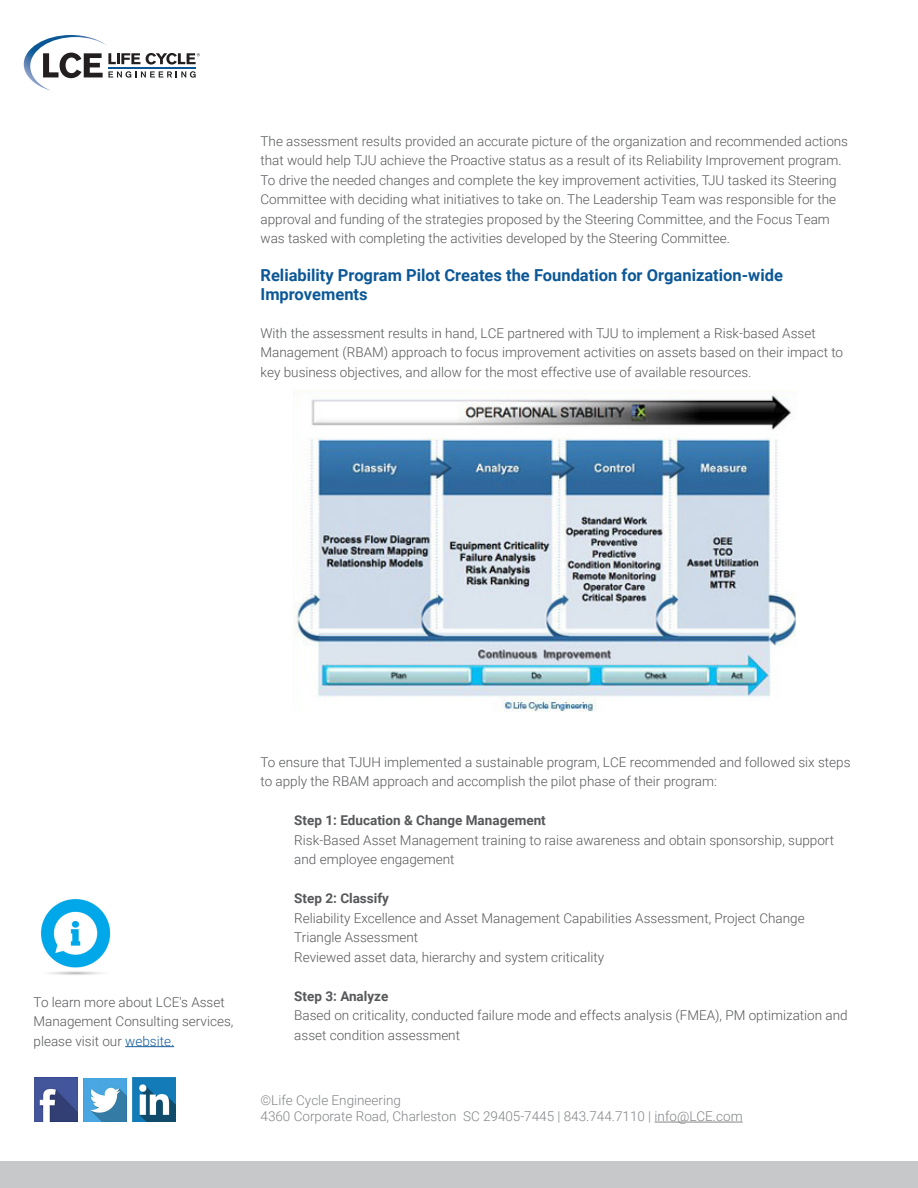
<style>
.page{position:relative;width:918px;height:1188px;background:#fff}
.page>*{position:absolute;margin:0;border:0;box-sizing:border-box;transform-origin:0 0}
.t1{font:700 16.5px/19.5px "Roboto";color:#0c5897}
.t2{font:300 13.5px/19.5px "Roboto";color:#57585a}
.t3{font:300 13.5px "Roboto";color:#828487}
.t4{font:700 13.5px "Roboto";color:#57585a}
.s1{color:#175d9e}
</style>
<div class="page">
<div style="left:0;top:1161px;width:918px;height:27px;background:#c7c8ca"></div>
<svg style="left:24px;top:35px;width:176px;height:56px"></svg>
<hr style="left:108px;top:67px;width:88px;height:1px;background:#0c5896">
<img style="left:293px;top:391px;width:504px;height:321px">
<hr style="left:655px;top:1122px;width:88px;height:1px;background:#828487">
<img style="left:40px;top:898px;width:71px;height:77px">
<img style="left:34px;top:1078px;width:43px;height:43px">
<img style="left:83px;top:1078px;width:43px;height:44px">
<img style="left:132px;top:1078px;width:44px;height:43px">
<hr style="left:125px;top:1046px;width:49px;height:1px;background:#175d9e">
<p class="t2" style="left:261px;top:131px;width:589px">The assessment results provided an accurate picture of the organization and recommended actions that would help TJU achieve the Proactive status as a result of its Reliability Improvement program.<br>To drive the needed changes and complete the key improvement activities, TJU tasked its Steering Committee with deciding what initiatives to take on. The Leadership Team was responsible for the approval and funding of the strategies proposed by the Steering Committee, and the Focus Team was tasked with completing the activities developed by the Steering Committee.</p>
<p class="t1" style="left:261px;top:265px;width:524px">Reliability Program Pilot Creates the Foundation for Organization-wide<br>Improvements</p>
<p class="t2" style="left:261px;top:323px;width:584px">With the assessment results in hand, LCE partnered with TJU to implement a Risk-based Asset<br>Management (RBAM) approach to focus improvement activities on assets based on their impact to key business objectives, and allow for the most effective use of available resources.</p>
<p class="t2" style="left:34px;top:992px;width:201px">To learn more about LCE's Asset<br>Management Consulting services, please visit our <span class="s1">website.</span></p>
<p class="t2" style="left:261px;top:752px;width:592px">To ensure that TJUH implemented a sustainable program, LCE recommended and followed six steps to apply the RBAM approach and accomplish the pilot phase of their program:</p>
<p class="t4" style="left:294px;top:811px;width:253px">Step 1: Education &amp; Change Management</p>
<p class="t2" style="left:294px;top:830px;width:541px">Risk-Based Asset Management training to raise awareness and obtain sponsorship, support and employee engagement</p>
<p class="t4" style="left:294px;top:889px;width:96px">Step 2: Classify</p>
<p class="t2" style="left:294px;top:908px;width:512px">Reliability Excellence and Asset Management Capabilities Assessment, Project Change<br>Triangle Assessment</p>
<p class="t2" style="left:294px;top:947px;width:311px">Reviewed asset data, hierarchy and system criticality</p>
<p class="t4" style="left:294px;top:987px;width:96px">Step 3: Analyze</p>
<p class="t2" style="left:294px;top:1005px;width:555px">Based on criticality, conducted failure mode and effects analysis (FMEA), PM optimization and asset condition assessment</p>
<p class="t3" style="left:261px;top:1091px;width:142px">©Life Cycle Engineering</p>
<p class="t3" style="left:261px;top:1107px;width:484px">4360 Corporate Road, Charleston SC 29405-7445 | 843.744.7110 | info@LCE.com</p>
</div>
